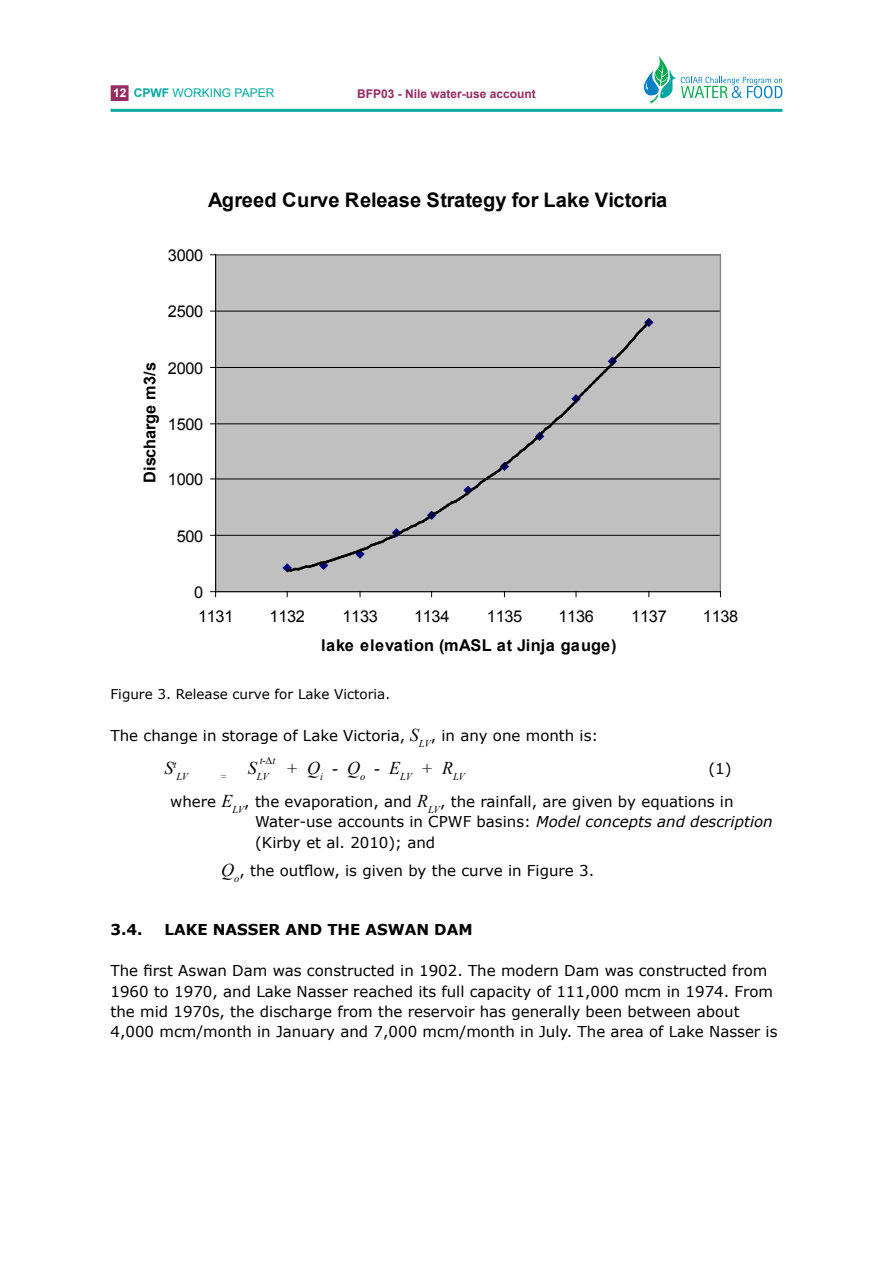
<style>
.page{position:relative;width:893px;height:1263px;background:#fff}
.page>*{position:absolute;margin:0;border:0;box-sizing:border-box;transform-origin:0 0}
.t1{font:700 20.1px "Arial";letter-spacing:.005em;color:#000}
.t2{font:italic 18px "Times New Roman";color:#000}
.t3{font:16.35px "Arial";letter-spacing:-.02em;color:#000}
.t4{font:700 16.35px "Arial";letter-spacing:.015em;color:#000}
.t5{font:15px/20.2px "Verdana";color:#000}
.t6{font:700 15px "Verdana";color:#000}
.t7{font:13.5px "Verdana";color:#000}
.t8{font:700 12px "Arial";color:#942c61}
.t9{font:12px "Arial";color:#00a9a0}
.t10{font:700 12px "Arial";color:#00a9a0}
.t11{font:italic 10.5px "Times New Roman";color:#000}
.s1{color:#fff}
.s2{font-family:"Times New Roman";font-style:italic;font-size:18px}
.s3{font-style:italic}
</style>
<div class="page">
<hr style="left:111px;top:109px;width:671px;height:3px;background:#00a9a0">
<div style="left:111px;top:85px;width:18px;height:16px;background:#942c61;border:2px solid #942c61"></div>
<svg style="left:644px;top:56px;width:138px;height:48px"></svg>
<div style="left:216px;top:255px;width:504px;height:337px;background:#c0c0c0"></div>
<hr style="left:216px;top:535px;width:504px;height:1px;background:#000">
<hr style="left:216px;top:479px;width:504px;height:1px;background:#000">
<hr style="left:216px;top:424px;width:504px;height:1px;background:#000">
<hr style="left:216px;top:367px;width:504px;height:1px;background:#000">
<hr style="left:216px;top:311px;width:504px;height:1px;background:#000">
<hr style="left:216px;top:254px;width:504px;height:1px;background:#808080">
<hr style="left:720px;top:255px;width:1px;height:337px;background:#808080">
<hr style="left:215px;top:255px;width:1px;height:337px;background:#000">
<hr style="left:216px;top:591px;width:504px;height:1px;background:#000">
<svg style="left:211px;top:591px;width:5px;height:6px"></svg>
<svg style="left:282px;top:317px;width:372px;height:256px"></svg>
<p class="t10" style="left:113px;top:85px;width:31px"><span class="s1">12</span> cpwf</p>
<p class="t9" style="left:173px;top:85px;width:103px">WORKING PAPER</p>
<p class="t8" style="left:357px;top:85px;width:180px">BFP03 - Nile water-use account</p>
<h1 class="t1" style="left:208px;top:187px;width:461px">Agreed Curve Release Strategy for Lake Victoria</h1>
<p class="t3" style="left:168px;top:245px;width:37px">3000</p>
<p class="t3" style="left:168px;top:301px;width:37px">2500</p>
<p class="t4" style="left:139px;top:483px;width:122px;rotate:-90deg">Discharge m3/s</p>
<p class="t3" style="left:168px;top:357px;width:37px">2000</p>
<p class="t3" style="left:168px;top:414px;width:37px">1500</p>
<p class="t3" style="left:168px;top:469px;width:37px">1000</p>
<p class="t3" style="left:177px;top:525px;width:28px">500</p>
<p class="t3" style="left:194px;top:581px;width:11px">0</p>
<p class="t3" style="left:198px;top:605px;width:37px">1131</p>
<p class="t3" style="left:270px;top:605px;width:37px">1132</p>
<p class="t3" style="left:342px;top:605px;width:37px">1133</p>
<p class="t3" style="left:414px;top:605px;width:37px">1134</p>
<p class="t3" style="left:487px;top:605px;width:37px">1135</p>
<p class="t3" style="left:558px;top:605px;width:37px">1136</p>
<p class="t3" style="left:631px;top:605px;width:37px">1137</p>
<p class="t3" style="left:703px;top:605px;width:37px">1138</p>
<p class="t4" style="left:321px;top:634px;width:150px">lake elevation (mASL</p>
<p class="t4" style="left:497px;top:634px;width:121px">at Jinja gauge)</p>
<p class="t7" style="left:111px;top:685px;width:281px">Figure 3. Release curve for Lake Victoria.</p>
<p class="t5" style="left:111px;top:725px;width:489px">The change in storage of Lake Victoria, <span class="s2">S</span><sub>LV</sub>, in any one month is:</p>
<p class="t2" style="left:165px;top:755px;width:13px">S<sup>t</sup></p>
<p class="t11" style="left:176px;top:769px;width:13px">LV</p>
<p class="t11" style="left:220px;top:769px;width:50px">= <sup>S</sup>LV</p>
<p class="t11" style="left:260px;top:753px;width:17px">t-∆t</p>
<p class="t2" style="left:286px;top:755px;width:180px">+Q<sub>i</sub> -Q<sub>o</sub> -E<sub>LV</sub> +R<sub>LV</sub></p>
<p class="t5" style="left:708px;top:758px;width:25px">(1)</p>
<p class="t5" style="left:255px;top:791px;width:519px;text-indent:-85px">where <span class="s2">E</span><sub>LV</sub>, the evaporation, and <span class="s2">R</span><sub>LV</sub>, the rainfall, are given by equations in<br>Water-use accounts in CPWF basins: <span class="s3">Model concepts and description </span>(Kirby et al. 2010); and</p>
<p class="t5" style="left:221px;top:860px;width:375px"><span class="s2">Q</span><sub>o</sub>, the outflow, is given by the curve in Figure 3.</p>
<p class="t6" style="left:111px;top:919px;width:34px">3.4.</p>
<p class="t6" style="left:165px;top:919px;width:22px">LAKE</p>
<p class="t6" style="left:213px;top:919px;width:25px">NASSER</p>
<p class="t6" style="left:285px;top:919px;width:13px">AND</p>
<p class="t6" style="left:327px;top:919px;width:64px">THE ASWAN</p>
<p class="t6" style="left:434px;top:919px;width:26px">DAM</p>
<p class="t5" style="left:111px;top:960px;width:668px">The first Aswan Dam was constructed in 1902. The modern Dam was constructed from 1960 to 1970, and Lake Nasser reached its full capacity of 111,000 mcm in 1974. From the mid 1970s, the discharge from the reservoir has generally been between about 4,000 mcm/month in January and 7,000 mcm/month in July. The area of Lake Nasser is</p>
</div>
